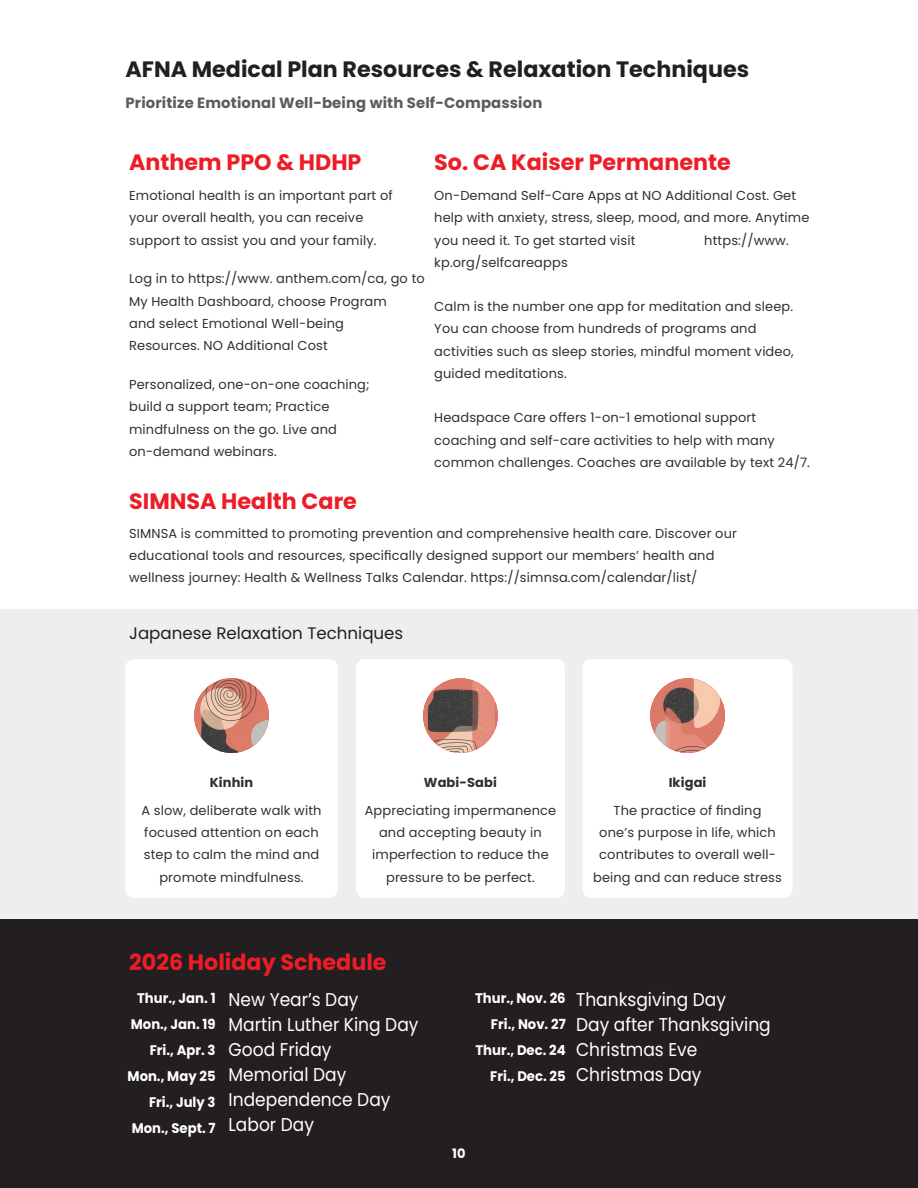
<style>
.page{position:relative;width:918px;height:1188px;background:#fff}
.page>*{position:absolute;margin:0;border:0;box-sizing:border-box;transform-origin:0 0}
.t1{font:700 22.2px "Poppins";color:#ee1c26}
.t2{font:700 22.2px "Poppins";color:#231f20}
.t3{font:18.6px "Poppins";color:#fff;scale:.92 1}
.t4{font:16.65px "Poppins";color:#231f20}
.t5{font:700 14.85px "Poppins";letter-spacing:.01em;color:#5c5c5f}
.t6{font:700 13.95px "Poppins";color:#fff;scale:.95 1}
.Body{font:12.9px/22.2px "Poppins";letter-spacing:.01em;color:#312f30}
.Body-2{font:700 12.9px "Poppins";letter-spacing:.01em;color:#312f30}
.t7{font:700 12.9px "Poppins";color:#fff}
</style>
<div class="page">
<div style="left:0;top:919px;width:918px;height:269px;background:#231f20"></div>
<div style="left:0;top:609px;width:918px;height:310px;background:#eeeeef"></div>
<div style="left:125px;top:659px;width:213px;height:239px;background:#fff;border-radius:8px"></div>
<img style="left:194px;top:678px;width:75px;height:75px;border-radius:37px">
<div style="left:356px;top:659px;width:209px;height:239px;background:#fff;border-radius:8px"></div>
<img style="left:423px;top:678px;width:75px;height:75px;border-radius:37px">
<div style="left:583px;top:659px;width:210px;height:239px;background:#fff;border-radius:8px"></div>
<img style="left:650px;top:678px;width:75px;height:75px;border-radius:37px">
<p class="t2" style="left:125px;top:57px;width:625px">AFNA Medical Plan Resources &amp; Relaxation Techniques</p>
<p class="t5" style="left:125px;top:95px;width:418px">Prioritize Emotional Well-being with Self-Compassion</p>
<p class="t1" style="left:129px;top:149px;width:234px">Anthem PPO &amp; HDHP</p>
<p class="Body" style="left:129px;top:185px;width:265px">Emotional health is an important part of your overall health, you can receive support to assist you and your family.</p>
<p class="Body" style="left:129px;top:268px;width:297px">Log in to https://www. anthem.com/ca, go to My Health Dashboard, choose Program<br>and select Emotional Well-being<br>Resources. NO Additional Cost</p>
<p class="Body" style="left:129px;top:374px;width:242px">Personalized, one-on-one coaching; build a support team; Practice mindfulness on the go. Live and on-demand webinars.</p>
<p class="t1" style="left:129px;top:488px;width:229px">SIMNSA Health Care</p>
<p class="t1" style="left:434px;top:149px;width:298px">So. CA Kaiser Permanente</p>
<p class="Body" style="left:434px;top:185px;width:377px">On-Demand Self-Care Apps at NO Additional Cost. Get help with anxiety, stress, sleep, mood, and more. Anytime you need it. To get started visit</p>
<p class="Body" style="left:704px;top:229px;width:86px">https://www.</p>
<p class="Body" style="left:434px;top:251px;width:135px">kp.org/selfcareapps</p>
<p class="Body" style="left:434px;top:296px;width:361px">Calm is the number one app for meditation and sleep.<br>You can choose from hundreds of programs and activities such as sleep stories, mindful moment video, guided meditations.</p>
<p class="Body" style="left:434px;top:407px;width:377px">Headspace Care offers 1-on-1 emotional support coaching and self-care activities to help with many common challenges. Coaches are available by text 24/7.</p>
<p class="Body" style="left:129px;top:522px;width:609px">SIMNSA is committed to promoting prevention and comprehensive health care. Discover our educational tools and resources, specifically designed support our members’ health and wellness journey: Health &amp; Wellness Talks Calendar. https://simnsa.com/calendar/list/</p>
<p class="t4" style="left:129px;top:624px;width:276px">Japanese Relaxation Techniques</p>
<p class="Body-2" style="left:210px;top:775px;width:45px">Kinhin</p>
<p class="Body" style="left:142px;top:799px;width:182px;text-align:center">A slow, deliberate walk with focused attention on each step to calm the mind and promote mindfulness.</p>
<p class="Body-2" style="left:424px;top:775px;width:75px">Wabi-Sabi</p>
<p class="Body" style="left:365px;top:799px;width:193px;text-align:center">Appreciating impermanence and accepting beauty in imperfection to reduce the pressure to be perfect.</p>
<p class="Body-2" style="left:669px;top:775px;width:39px">Ikigai</p>
<p class="Body" style="left:593px;top:799px;width:190px;text-align:center">The practice of finding<br>one’s purpose in life, which contributes to overall well&shy;being and can reduce stress</p>
<p class="t1" style="left:129px;top:949px;width:259px">2026 Holiday Schedule</p>
<p class="t6" style="left:137px;top:990px;width:84px">Thur., Jan. 1</p>
<p class="t6" style="left:131px;top:1016px;width:91px">Mon., Jan. 19</p>
<p class="t6" style="left:150px;top:1042px;width:71px">Fri., Apr. 3</p>
<p class="t6" style="left:128px;top:1068px;width:94px">Mon., May 25</p>
<p class="t6" style="left:149px;top:1094px;width:72px">Fri., July 3</p>
<p class="t6" style="left:132px;top:1120px;width:90px">Mon., Sept. 7</p>
<p class="t3" style="left:229px;top:989px;width:143px">New Year’s Day</p>
<p class="t3" style="left:229px;top:1014px;width:208px">Martin Luther King Day</p>
<p class="t3" style="left:229px;top:1039px;width:113px">Good Friday</p>
<p class="t3" style="left:229px;top:1064px;width:129px">Memorial Day</p>
<p class="t3" style="left:229px;top:1089px;width:177px">Independence Day</p>
<p class="t3" style="left:229px;top:1114px;width:94px">Labor Day</p>
<p class="t6" style="left:475px;top:990px;width:97px">Thur., Nov. 26</p>
<p class="t6" style="left:491px;top:1016px;width:80px">Fri., Nov. 27</p>
<p class="t6" style="left:475px;top:1042px;width:97px">Thur., Dec. 24</p>
<p class="t6" style="left:490px;top:1068px;width:81px">Fri., Dec. 25</p>
<p class="t3" style="left:576px;top:989px;width:164px">Thanksgiving Day</p>
<p class="t3" style="left:576px;top:1014px;width:213px">Day after Thanksgiving</p>
<p class="t3" style="left:576px;top:1039px;width:133px">Christmas Eve</p>
<p class="t3" style="left:576px;top:1064px;width:138px">Christmas Day</p>
<p class="t7" style="left:452px;top:1146px;width:15px">10</p>
</div>
